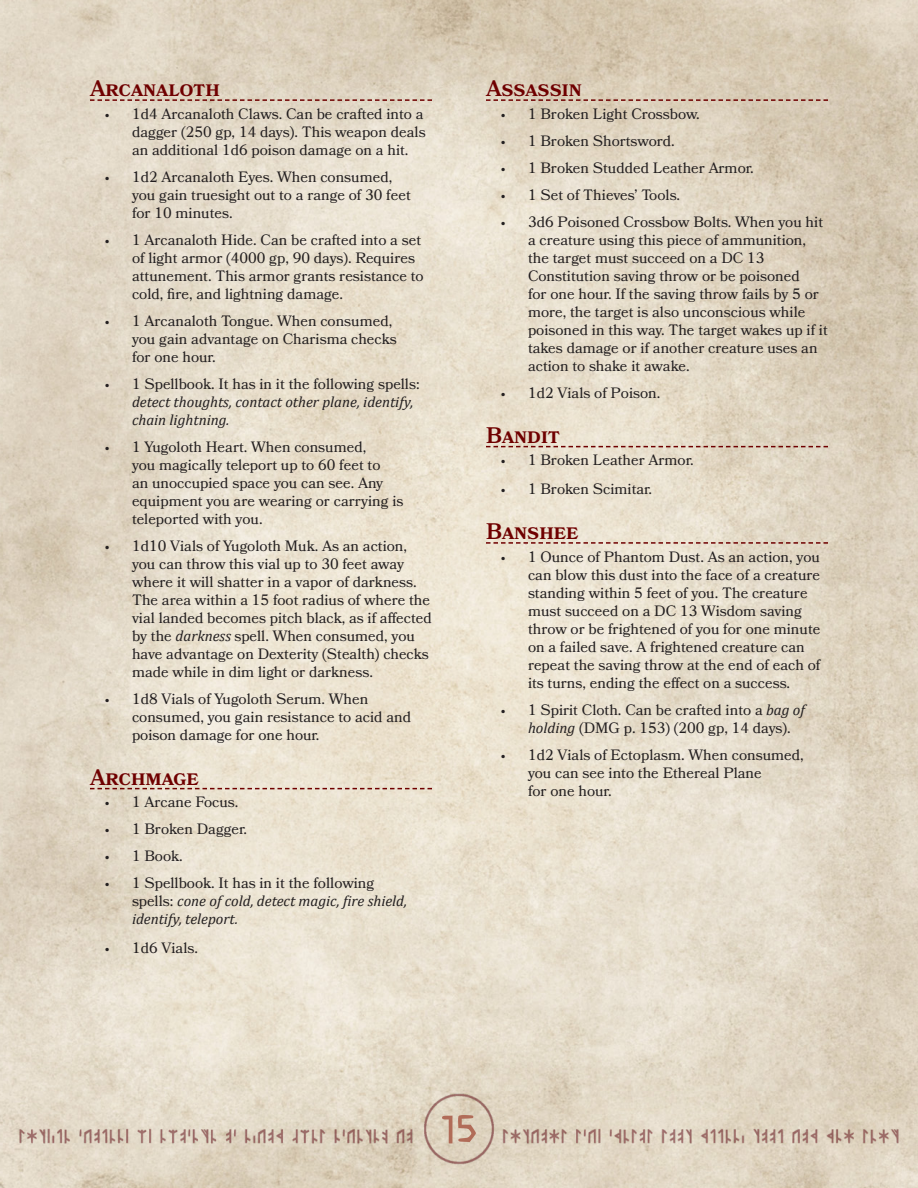
<style>
.page{position:relative;width:918px;height:1188px;background:#fff}
.page>*{position:absolute;margin:0;border:0;box-sizing:border-box;transform-origin:0 0}
.t1{font:54px "Younger Futhark Short Twig Mad";color:#b16c58}
.Header{font:600 22.5px "Bookmania";color:#6f0000}
.t2{font:15px/18px "Bookmania";color:#231f20}
.t3{font:italic 15px/18px "Cambria";color:#231f20}
.s1{font-family:"Bookmania";font-style:normal}
.s2{font-family:"Cambria";font-style:italic}
</style>
<div class="page">
<img style="left:0;top:0;width:918px;height:1188px">
<img style="left:0;top:976px;width:918px;height:192px">
<svg style="left:90px;top:99px;width:342px;height:2px"></svg>
<svg style="left:90px;top:788px;width:342px;height:1px"></svg>
<svg style="left:486px;top:99px;width:342px;height:2px"></svg>
<svg style="left:486px;top:446px;width:342px;height:1px"></svg>
<svg style="left:486px;top:542px;width:342px;height:2px"></svg>
<p class="Header" style="left:90px;top:75px;width:131px">Arcanaloth</p>
<p class="t2" style="left:132px;top:105px;width:295px;text-indent:-27px">• 1d4 Arcanaloth Claws. Can be crafted into a dagger (250 gp, 14 days). This weapon deals an additional 1d6 poison damage on a hit.</p>
<p class="t2" style="left:132px;top:168px;width:280px;text-indent:-27px">• 1d2 Arcanaloth Eyes. When consumed, you gain truesight out to a range of 30 feet for 10 minutes.</p>
<p class="t2" style="left:132px;top:231px;width:293px;text-indent:-27px">• 1 Arcanaloth Hide. Can be crafted into a set of light armor (4000 gp, 90 days). Requires attunement. This armor grants resistance to cold, fire, and lightning damage.</p>
<p class="t2" style="left:132px;top:312px;width:266px;text-indent:-27px">• 1 Arcanaloth Tongue. When consumed, you gain advantage on Charisma checks for one hour.</p>
<p class="t3" style="left:132px;top:374px;width:289px;text-indent:-27px"><span class="s1">• 1 Spellbook. It has in it the following spells: </span>detect thoughts, contact other plane, identify, chain lightning.</p>
<p class="t2" style="left:132px;top:438px;width:273px;text-indent:-27px">• 1 Yugoloth Heart. When consumed,<br>you magically teleport up to 60 feet to<br>an unoccupied space you can see. Any equipment you are wearing or carrying is teleported with you.</p>
<p class="t2" style="left:132px;top:537px;width:301px;text-indent:-27px">• 1d10 Vials of Yugoloth Muk. As an action, you can throw this vial up to 30 feet away where it will shatter in a vapor of darkness.<br>The area within a 15 foot radius of where the vial landed becomes pitch black, as if affected by the <span class="s2">darkness</span> spell. When consumed, you have advantage on Dexterity (Stealth) checks made while in dim light or darkness.</p>
<p class="t2" style="left:132px;top:690px;width:281px;text-indent:-27px">• 1d8 Vials of Yugoloth Serum. When consumed, you gain resistance to acid and poison damage for one hour.</p>
<p class="Header" style="left:90px;top:764px;width:110px">Archmage</p>
<p class="t2" style="left:105px;top:793px;width:135px">• 1 Arcane Focus.</p>
<p class="t2" style="left:105px;top:820px;width:144px">• 1 Broken Dagger.</p>
<p class="t2" style="left:105px;top:847px;width:79px">• 1 Book.</p>
<p class="t3" style="left:132px;top:874px;width:277px;text-indent:-27px"><span class="s1">• 1 Spellbook. It has in it the following spells:</span> cone of cold, detect magic, fire shield, identify, teleport.</p>
<p class="t2" style="left:105px;top:939px;width:95px">• 1d6 Vials.</p>
<p class="Header" style="left:486px;top:75px;width:97px">Assassin</p>
<p class="t2" style="left:501px;top:105px;width:200px">• 1 Broken Light Crossbow.</p>
<p class="t2" style="left:501px;top:132px;width:175px">• 1 Broken Shortsword.</p>
<p class="t2" style="left:501px;top:159px;width:254px">• 1 Broken Studded Leather Armor.</p>
<p class="t2" style="left:501px;top:186px;width:181px">• 1 Set of Thieves’ Tools.</p>
<p class="t2" style="left:528px;top:213px;width:301px;text-indent:-27px">• 3d6 Poisoned Crossbow Bolts. When you hit a creature using this piece of ammunition, the target must succeed on a DC 13<br>Constitution saving throw or be poisoned<br>for one hour. If the saving throw fails by 5 or more, the target is also unconscious while poisoned in this way. The target wakes up if it takes damage or if another creature uses an action to shake it awake.</p>
<p class="t2" style="left:501px;top:384px;width:161px">• 1d2 Vials of Poison.</p>
<p class="Header" style="left:486px;top:422px;width:76px">Bandit</p>
<p class="t2" style="left:501px;top:451px;width:194px">• 1 Broken Leather Armor.</p>
<p class="t2" style="left:501px;top:480px;width:153px">• 1 Broken Scimitar.</p>
<p class="Header" style="left:486px;top:518px;width:94px">Banshee</p>
<p class="t2" style="left:528px;top:548px;width:294px;text-indent:-27px">• 1 Ounce of Phantom Dust. As an action, you can blow this dust into the face of a creature standing within 5 feet of you. The creature must succeed on a DC 13 Wisdom saving throw or be frightened of you for one minute on a failed save. A frightened creature can repeat the saving throw at the end of each of its turns, ending the effect on a success.</p>
<p class="t2" style="left:528px;top:701px;width:278px;text-indent:-27px">• 1 Spirit Cloth. Can be crafted into a <span class="s2">bag of holding</span> (DMG p. 153) (200 gp, 14 days).</p>
<p class="t2" style="left:528px;top:746px;width:277px;text-indent:-27px">• 1d2 Vials of Ectoplasm. When consumed, you can see into the Ethereal Plane<br>for one hour.</p>
<h1 class="t1" style="left:439px;top:1098px;width:41px">15</h1>
</div>
